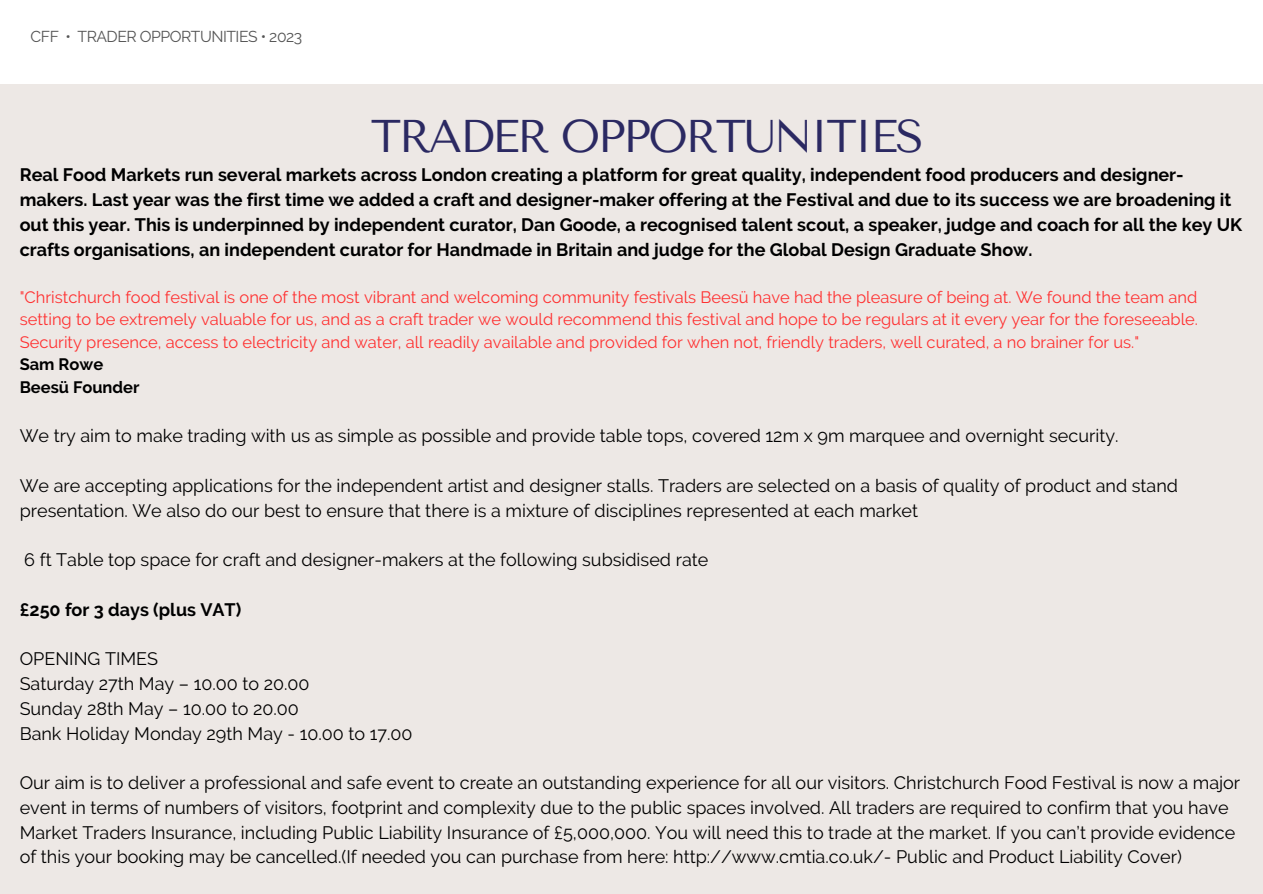
<style>
.page{position:relative;width:1263px;height:894px;background:#fff}
.page>*{position:absolute;margin:0;border:0;box-sizing:border-box;transform-origin:0 0}
.t1{font:45.6px "Tenor Sans";letter-spacing:-.055em;color:#2b2962}
.t2{font:18px/24.8px "Raleway";color:#000}
.t3{font:700 18px/24.8px "Raleway";color:#000}
.t4{font:16.5px/22.5px "Raleway";color:#ff3131;text-align:justify}
.t5{font:700 16.5px/22.5px "Raleway";color:#000}
.t6{font:15.75px "Raleway";letter-spacing:-.03em;color:#545454}
</style>
<div class="page">
<div style="left:0;top:0;width:1263px;height:893px;background:#ede8e5"></div>
<div style="left:0;top:0;width:1263px;height:84px;background:#fff"></div>
<p class="t6" style="left:31px;top:27px;width:273px">CFF • TRADER OPPORTUNITIES • 2023</p>
<h1 class="t1" style="left:371px;top:110px;width:555px">TRADER OPPORTUNITIES</h1>
<p class="t3" style="left:20px;top:162px;width:1224px">Real Food Markets run several markets across London creating a platform for great quality, independent food producers and designer&shy;makers. Last year was the first time we added a craft and designer-maker offering at the Festival and due to its success we are broadening it out this year. This is underpinned by independent curator, Dan Goode, a recognised talent scout, a speaker, judge and coach for all the key UK crafts organisations, an independent curator for Handmade in Britain and judge for the Global Design Graduate Show.</p>
<p class="t4" style="left:20px;top:286px;width:1180px">"Christchurch food festival is one of the most vibrant and welcoming community festivals Beesü have had the pleasure of being at. We found the team and setting to be extremely valuable for us, and as a craft trader we would recommend this festival and hope to be regulars at it every year for the foreseeable.<br>Security presence, access to electricity and water, all readily available and provided for when not, friendly traders, well curated, a no brainer for us."</p>
<p class="t5" style="left:20px;top:353px;width:121px">Sam Rowe<br>Beesü Founder</p>
<p class="t2" style="left:20px;top:423px;width:1100px">We try aim to make trading with us as simple as possible and provide table tops, covered 12m x 9m marquee and overnight security.</p>
<p class="t2" style="left:20px;top:473px;width:1160px">We are accepting applications for the independent artist and designer stalls. Traders are selected on a basis of quality of product and stand presentation. We also do our best to ensure that there is a mixture of disciplines represented at each market</p>
<p class="t2" style="left:24px;top:547px;width:686px">6 ft Table top space for craft and designer-makers at the following subsidised rate</p>
<p class="t3" style="left:20px;top:597px;width:223px">£250 for 3 days (plus VAT)</p>
<p class="t2" style="left:20px;top:646px;width:394px">OPENING TIMES<br>Saturday 27th May – 10.00 to 20.00<br>Sunday 28th May – 10.00 to 20.00<br>Bank Holiday Monday 29th May - 10.00 to 17.00</p>
<p class="t2" style="left:20px;top:770px;width:1222px">Our aim is to deliver a professional and safe event to create an outstanding experience for all our visitors. Christchurch Food Festival is now a major event in terms of numbers of visitors, footprint and complexity due to the public spaces involved. All traders are required to confirm that you have Market Traders Insurance, including Public Liability Insurance of £5,000,000. You will need this to trade at the market. If you can’t provide evidence of this your booking may be cancelled.(If needed you can purchase from here: http://www.cmtia.co.uk/- Public and Product Liability Cover)</p>
</div>
